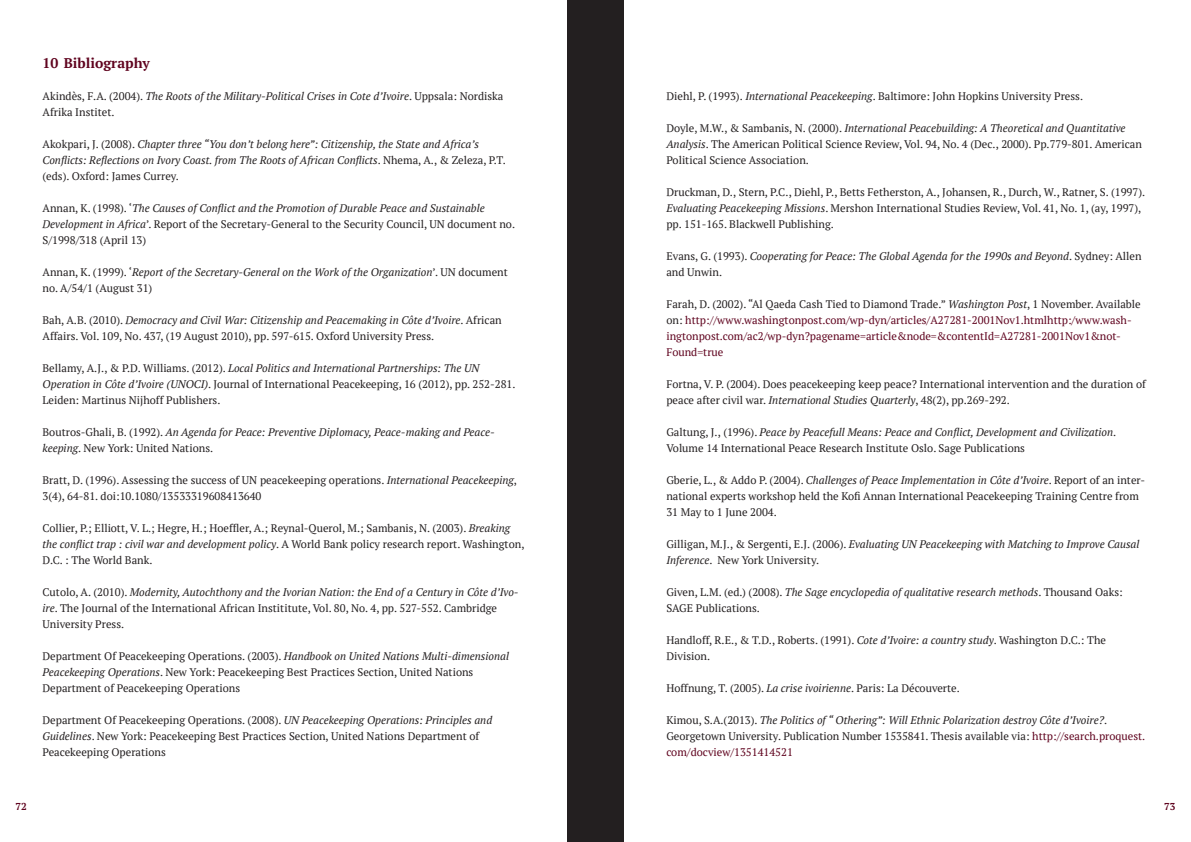
<style>
.page{position:relative;width:1191px;height:842px;background:#fff}
.page>*{position:absolute;margin:0;border:0;box-sizing:border-box;transform-origin:0 0}
.t1{font:700 14px "PT Serif";color:#5f031e}
.Body{font:11px/16px "PT Serif";color:#231f20}
.Body-2{font:italic 11px/16px "PT Serif";color:#231f20}
.Body-3{font:11px/16px "PT Serif";color:#5f031e}
.t2{font:700 10px "PT Serif";color:#5f031e}
.s1{font-style:italic}
.s2{font-style:normal}
.s3{color:#231f20}
.s4{font-style:italic;color:#231f20}
.s5{color:#5f031e}
</style>
<div class="page">
<div style="left:567px;top:0;width:28px;height:842px;background:#231f20"></div>
<div style="left:595px;top:0;width:29px;height:842px;background:#231f20"></div>
<h1 class="t1" style="left:43px;top:53px;width:109px">10 Bibliography</h1>
<p class="Body" style="left:43px;top:88px;width:462px">Akindès, F.A. (2004). <span class="s1">The Roots of the Military-Political Crises in Cote d’Ivoire</span>. Uppsala: Nordiska<br>Afrika Institet.</p>
<p class="Body-2" style="left:43px;top:136px;width:465px"><span class="s2">Akokpari, J. (2008).</span> Chapter three “You don’t belong here”: Citizenship, the State and Africa’s<br>Conflicts: Reflections on Ivory Coast. from The Roots of African Conflicts<span class="s2">. Nhema, A., &amp; Zeleza, P.T. (eds). Oxford: James Currey.</span></p>
<p class="Body" style="left:43px;top:200px;width:474px">Annan, K. (1998). ‘<span class="s1">The Causes of Conflict and the Promotion of Durable Peace and Sustainable<br>Development in Africa</span>’. Report of the Secretary-General to the Security Council, UN document no.<br>S/1998/318 (April 13)</p>
<p class="Body-2" style="left:43px;top:264px;width:467px"><span class="s2">Annan, K. (1999). ‘</span>Report of the Secretary-General on the Work of the Organization<span class="s2">’. UN document no. A/54/1 (August 31)</span></p>
<p class="Body" style="left:43px;top:312px;width:461px">Bah, A.B. (2010). <span class="s1">Democracy and Civil War: Citizenship and Peacemaking in Côte d’Ivoire</span>. African<br>Affairs. Vol. 109, No. 437, (19 August 2010), pp. 597-615. Oxford University Press.</p>
<p class="Body" style="left:43px;top:360px;width:474px">Bellamy, A.J., &amp; P.D. Williams. (2012). <span class="s1">Local Politics and International Partnerships: The UN<br>Operation in Côte d’Ivoire (UNOCI)</span>. Journal of International Peacekeeping, 16 (2012), pp. 252-281.<br>Leiden: Martinus Nijhoff Publishers.</p>
<p class="Body-2" style="left:43px;top:424px;width:454px"><span class="s2">Boutros-Ghali, B. (1992).</span> An Agenda for Peace: Preventive Diplomacy, Peace-making and Peace&shy;keeping<span class="s2">. New York: United Nations.</span></p>
<p class="Body" style="left:43px;top:472px;width:476px">Bratt, D. (1996). Assessing the success of UN peacekeeping operations. <span class="s1">International Peacekeeping</span>,<br>3(4), 64-81. doi:10.1080/13533319608413640</p>
<p class="Body" style="left:43px;top:520px;width:483px">Collier, P.; Elliott, V. L.; Hegre, H.; Hoeffler, A.; Reynal-Querol, M.; Sambanis, N. (2003). <span class="s1">Breaking the conflict trap : civil war and development policy</span>. A World Bank policy research report. Washington,<br>D.C. : The World Bank.</p>
<p class="Body" style="left:43px;top:584px;width:477px">Cutolo, A. (2010). <span class="s1">Modernity, Autochthony and the Ivorian Nation: the End of a Century in Côte d’Ivo&shy;ire</span>. The Journal of the International African Instititute, Vol. 80, No. 4, pp. 527-552. Cambridge<br>University Press.</p>
<p class="Body" style="left:43px;top:648px;width:468px">Department Of Peacekeeping Operations. (2003). <span class="s1">Handbook on United Nations Multi-dimensional<br>Peacekeeping Operations</span>. New York: Peacekeeping Best Practices Section, United Nations<br>Department of Peacekeeping Operations</p>
<p class="Body" style="left:43px;top:712px;width:451px">Department Of Peacekeeping Operations. (2008). <span class="s1">UN Peacekeeping Operations: Principles and<br>Guidelines</span>. New York: Peacekeeping Best Practices Section, United Nations Department of<br>Peacekeeping Operations</p>
<p class="Body" style="left:666px;top:88px;width:418px">Diehl, P. (1993). <span class="s1">International Peacekeeping</span>. Baltimore: John Hopkins University Press.</p>
<p class="Body" style="left:666px;top:120px;width:477px">Doyle, M.W., &amp; Sambanis, N. (2000). <span class="s1">International Peacebuilding: A Theoretical and Quantitative<br>Analysis</span>. The American Political Science Review, Vol. 94, No. 4 (Dec., 2000). Pp.779-801. American<br>Political Science Association.</p>
<p class="Body" style="left:666px;top:184px;width:480px">Druckman, D., Stern, P.C., Diehl, P., Betts Fetherston, A., Johansen, R., Durch, W., Ratner, S. (1997).<br><span class="s1">Evaluating Peacekeeping Missions</span>. Mershon International Studies Review, Vol. 41, No. 1, (ay, 1997), pp. 151-165. Blackwell Publishing.</p>
<p class="Body-2" style="left:666px;top:248px;width:477px"><span class="s2">Evans, G. (1993).</span> Cooperating for Peace: The Global Agenda for the 1990s and Beyond<span class="s2">. Sydney: Allen and Unwin.</span></p>
<p class="Body-3" style="left:666px;top:296px;width:476px"><span class="s3">Farah, D. (2002). “Al Qaeda Cash Tied to Diamond Trade.”</span> <span class="s4">Washington Post</span><span class="s3">, 1 November. Available on:</span> http://www.washingtonpost.com/wp-dyn/articles/A27281-2001Nov1.htmlhttp:/www.wash&shy;ingtonpost.com/ac2/wp-dyn?pagename=article&amp;node=&amp;contentId=A27281-2001Nov1&amp;not-Found=true</p>
<p class="Body" style="left:666px;top:376px;width:481px">Fortna, V. P. (2004). Does peacekeeping keep peace? International intervention and the duration of peace after civil war. <span class="s1">International Studies Quarterly</span>, 48(2), pp.269-292.</p>
<p class="Body" style="left:666px;top:424px;width:451px">Galtung, J., (1996). <span class="s1">Peace by Peacefull Means: Peace and Conflict, Development and Civilization</span>.<br>Volume 14 International Peace Research Institute Oslo. Sage Publications</p>
<p class="Body" style="left:666px;top:472px;width:480px">Gberie, L., &amp; Addo P. (2004). <span class="s1">Challenges of Peace Implementation in Côte d’Ivoire</span>. Report of an inter&shy;national experts workshop held the Kofi Annan International Peacekeeping Training Centre from<br>31 May to 1 June 2004.</p>
<p class="Body-2" style="left:666px;top:536px;width:475px"><span class="s2">Gilligan, M.J., &amp; Sergenti, E.J. (2006).</span> Evaluating UN Peacekeeping with Matching to Improve Causal<br>Inference<span class="s2">. New York University.</span></p>
<p class="Body" style="left:666px;top:584px;width:458px">Given, L.M. (ed.) (2008). <span class="s1">The Sage encyclopedia of qualitative research methods</span>. Thousand Oaks:<br>SAGE Publications.</p>
<p class="Body" style="left:666px;top:632px;width:441px">Handloff, R.E., &amp; T.D., Roberts. (1991). <span class="s1">Cote d’Ivoire: a country study</span>. Washington D.C.: The<br>Division.</p>
<p class="Body" style="left:666px;top:680px;width:295px">Hoffnung, T. (2005). <span class="s1">La crise ivoirienne</span>. Paris: La Découverte.</p>
<p class="Body" style="left:666px;top:712px;width:480px">Kimou, S.A.(2013). <span class="s1">The Politics of “ Othering”: Will Ethnic Polarization destroy Côte d’Ivoire?</span>.<br>Georgetown University. Publication Number 1535841. Thesis available via: <span class="s5">http://search.proquest. com/docview/1351414521</span></p>
<p class="t2" style="left:16px;top:800px;width:13px">72</p>
<p class="t2" style="left:1164px;top:800px;width:13px">73</p>
</div>
